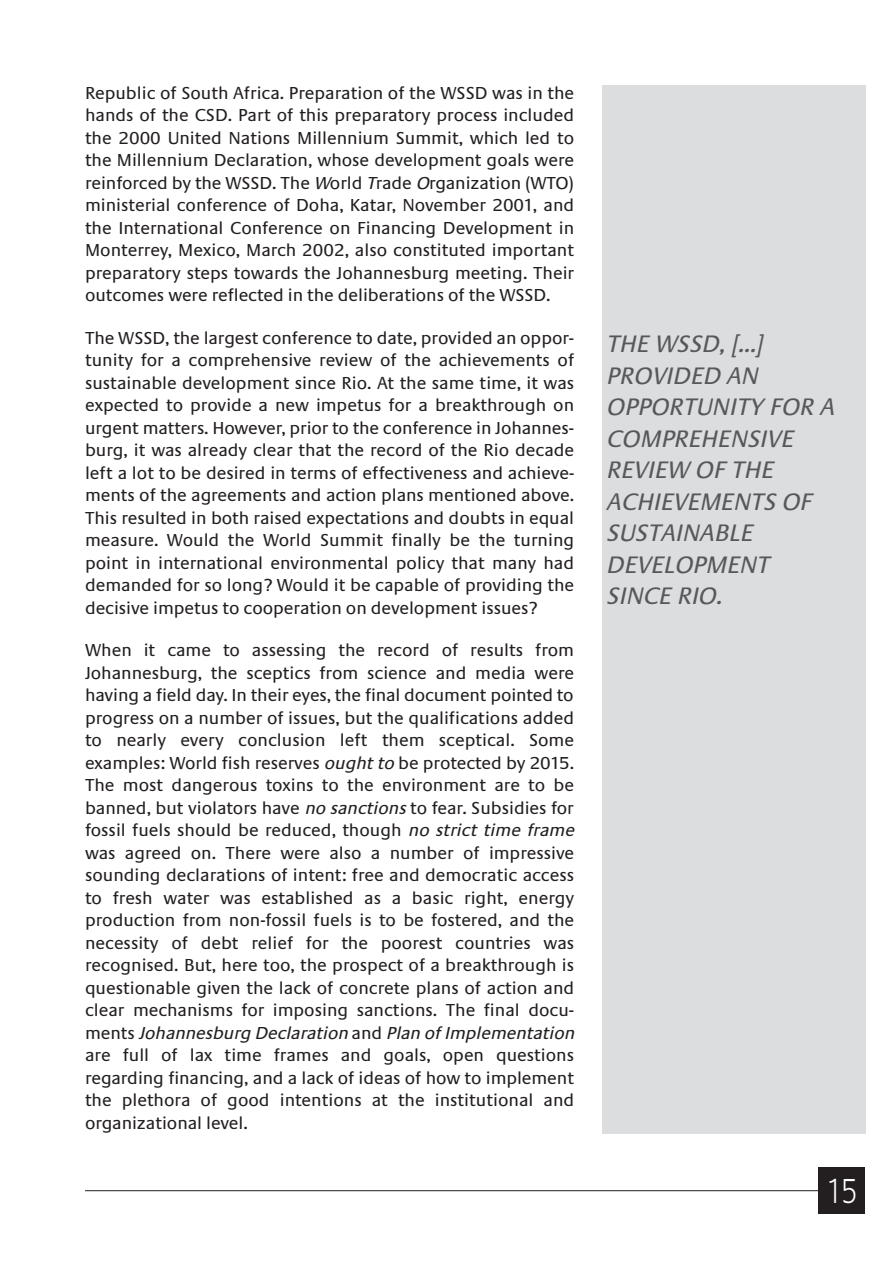
<style>
.page{position:relative;width:893px;height:1263px;background:#fff}
.page>*{position:absolute;margin:0;border:0;box-sizing:border-box;transform-origin:0 0}
.t1{font:300 36px "Praxis EF";color:#fff;scale:.8 1}
.t2{font:italic 24.75px/31.5px "Praxis EF Regular SC";color:#57585a}
.t3{font:18px/22.5px "Praxis EF";color:#231f20;text-align:justify}
.s1{font-style:italic}
</style>
<div class="page">
<hr style="left:85px;top:1190px;width:734px;height:1px;background:#231f20">
<div style="left:602px;top:85px;width:263px;height:1048px;background:#dcdddf"></div>
<div style="left:819px;top:1167px;width:46px;height:47px;background:#231f20"></div>
<p class="t3" style="left:85px;top:83px;width:491px">Republic of South Africa. Preparation of the WSSD was in the hands of the CSD. Part of this preparatory process included the 2000 United Nations Millennium Summit, which led to the Millennium Declaration, whose development goals were reinforced by the WSSD. The <span class="s1">W</span>orld <span class="s1">T</span>rade <span class="s1">O</span>rganization (WTO) ministerial conference of Doha, Katar, November 2001, and the International Conference on Financing Development in Monterrey, Mexico, March 2002, also constituted important preparatory steps towards the Johannesburg meeting. Their outcomes were reflected in the deliberations of the WSSD.</p>
<p class="t3" style="left:85px;top:328px;width:491px">The WSSD, the largest conference to date, provided an oppor&shy;tunity for a comprehensive review of the achievements of sustainable development since Rio. At the same time, it was expected to provide a new impetus for a breakthrough on urgent matters. However, prior to the conference in Johannes&shy;burg, it was already clear that the record of the Rio decade left a lot to be desired in terms of effectiveness and achieve&shy;ments of the agreements and action plans mentioned above.<br>This resulted in both raised expectations and doubts in equal measure. Would the World Summit finally be the turning point in international environmental policy that many had demanded for so long? Would it be capable of providing the decisive impetus to cooperation on development issues?</p>
<p class="t3" style="left:85px;top:641px;width:494px;text-align:left">When it came to assessing the record of results from Johannesburg, the sceptics from science and media were having a field day. In their eyes, the final document pointed to progress on a number of issues, but the qualifications added to nearly every conclusion left them sceptical. Some examples: World fish reserves <span class="s1">ought to</span> be protected by 2015.<br>The most dangerous toxins to the environment are to be banned, but violators have <span class="s1">no sanctions</span> to fear. Subsidies for fossil fuels should be reduced, though <span class="s1">no strict time frame </span>was agreed on. There were also a number of impressive sounding declarations of intent: free and democratic access to fresh water was established as a basic right, energy production from non-fossil fuels is to be fostered, and the necessity of debt relief for the poorest countries was recognised. But, here too, the prospect of a breakthrough is questionable given the lack of concrete plans of action and clear mechanisms for imposing sanctions. The final docu&shy;m e n t s <span class="s1">Johannesburg Declaration</span> a n d <span class="s1">Plan ofImplementation </span>are full of lax time frames and goals, open questions regarding financing, and a lack of ideas of how to implement the plethora of good intentions at the institutional and organizational level.</p>
<h2 class="t2" style="left:606px;top:328px;width:233px">THE WSSD, […]<br>PROVIDED AN<br>OPPORTUNITY FOR A<br>COMPREHENSIVE<br>REVIEW OF THE<br>ACHIEVEMENTS OF<br>SUSTAINABLE<br>DEVELOPMENT<br>SINCE RIO.</h2>
<h1 class="t1" style="left:826px;top:1177px;width:40px">15</h1>
</div>
